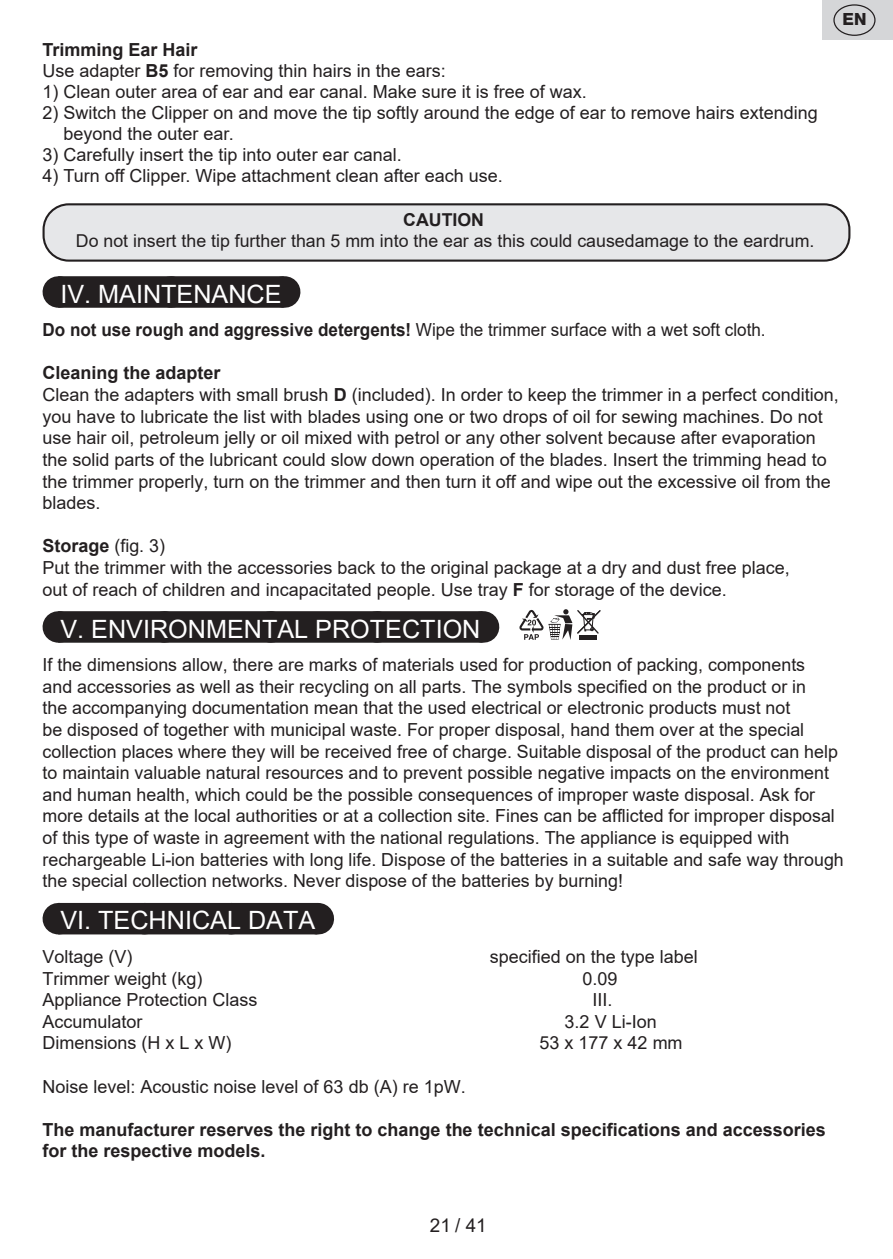
<style>
.page{position:relative;width:893px;height:1259px;background:#fff}
.page>*{position:absolute;margin:0;border:0;box-sizing:border-box;transform-origin:0 0}
.Grafický_nadpis_ETA{font:25.2px "Arial";color:#fff}
.t1{font:18.9px "Arial";color:#231f20}
.Normální{font:18px/21.6px "Arial";color:#231f20}
.Normální-2{font:700 18px/21.6px "Arial";color:#231f20}
.Normální-3{font:18px "Arial";color:#231f20;scale:.95 1}
.Normální-4{font:17.7px "Arial";color:#231f20}
.Normální-5{font:700 17.7px "Arial";color:#231f20}
.t2{font:800 16.8px "Helvetica Neue OT";color:#231f20}
.s1{font-weight:700}
.s2{font-weight:400}
</style>
<div class="page">
<div style="left:822px;top:0;width:71px;height:39px;background:#d5d6d8"></div>
<div style="left:833px;top:4px;width:42px;height:32px;border:1px solid #231f20;border-radius:50%"></div>
<div style="left:58px;top:276px;width:226px;height:32px;background:#231f20"></div>
<svg style="left:171px;top:276px;width:56px;height:32px"></svg>
<hr style="left:284px;top:276px;width:1px;height:32px;background:#231f20">
<div style="left:58px;top:611px;width:425px;height:31px;background:#231f20"></div>
<svg style="left:166px;top:611px;width:263px;height:1px"></svg>
<hr style="left:483px;top:611px;width:1px;height:31px;background:#231f20">
<div style="left:58px;top:903px;width:259px;height:31px;background:#231f20"></div>
<hr style="left:317px;top:903px;width:1px;height:31px;background:#231f20">
<div style="left:44px;top:204px;width:805px;height:57px;background:#e6e7e9;border-radius:25px"></div>
<div style="left:43px;top:203px;width:807px;height:59px;border:2px solid #231f20;border-radius:25px"></div>
<svg style="left:519px;top:609px;width:82px;height:31px"></svg>
<p class="t2" style="left:842px;top:9px;width:25px">EN</p>
<p class="Normální-2" style="left:43px;top:39px;width:157px">Trimming Ear Hair</p>
<p class="Normální" style="left:43px;top:60px;width:405px">Use adapter <span class="s1">B5</span> for removing thin hairs in the ears:</p>
<p class="Normální" style="left:43px;top:81px;width:546px">1) Clean outer area of ear and ear canal. Make sure it is free of wax.</p>
<p class="Normální" style="left:64px;top:102px;width:756px;text-indent:-21px">2) Switch the Clipper on and move the tip softly around the edge of ear to remove hairs extending beyond the outer ear.</p>
<p class="Normální" style="left:43px;top:144px;width:361px">3) Carefully insert the tip into outer ear canal.</p>
<p class="Normální" style="left:43px;top:165px;width:462px">4) Turn off Clipper. Wipe attachment clean after each use.</p>
<p class="Normální-5" style="left:403px;top:208px;width:82px">CAUTION</p>
<p class="Normální-4" style="left:76px;top:229px;width:740px">Do not insert the tip further than 5 mm into the ear as this could causedamage to the eardrum.</p>
<p class="Grafický_nadpis_ETA" style="left:60px;top:276px;width:223px">IV. MAINTENANCE</p>
<p class="Normální-3" style="left:43px;top:317px;width:763px"><span class="s1">Do not use rough and aggressive detergents!</span> Wipe the trimmer surface with a wet soft cloth.</p>
<p class="Normální-2" style="left:43px;top:362px;width:180px">Cleaning the adapter</p>
<p class="Normální" style="left:43px;top:384px;width:798px">Clean the adapters with small brush <span class="s1">D</span> (included). In order to keep the trimmer in a perfect condition, you have to lubricate the list with blades using one or two drops of oil for sewing machines. Do not use hair oil, petroleum jelly or oil mixed with petrol or any other solvent because after evaporation the solid parts of the lubricant could slow down operation of the blades. Insert the trimming head to the trimmer properly, turn on the trimmer and then turn it off and wipe out the excessive oil from the blades.</p>
<p class="Normální-2" style="left:43px;top:535px;width:124px">Storage <span class="s2">(fig. 3)</span></p>
<p class="Normální" style="left:43px;top:557px;width:749px">Put the trimmer with the accessories back to the original package at a dry and dust free place, out of reach of children and incapacitated people. Use tray <span class="s1">F</span> for storage of the device.</p>
<p class="Grafický_nadpis_ETA" style="left:60px;top:611px;width:422px">V. ENVIRONMENTAL PROTECTION</p>
<p class="Normální" style="left:43px;top:654px;width:803px">If the dimensions allow, there are marks of materials used for production of packing, components<br>and accessories as well as their recycling on all parts. The symbols specified on the product or in<br>the accompanying documentation mean that the used electrical or electronic products must not<br>be disposed of together with municipal waste. For proper disposal, hand them over at the special collection places where they will be received free of charge. Suitable disposal of the product can help to maintain valuable natural resources and to prevent possible negative impacts on the environment and human health, which could be the possible consequences of improper waste disposal. Ask for more details at the local authorities or at a collection site. Fines can be afflicted for improper disposal of this type of waste in agreement with the national regulations. The appliance is equipped with rechargeable Li-ion batteries with long life. Dispose of the batteries in a suitable and safe way through the special collection networks. Never dispose of the batteries by burning!</p>
<p class="Grafický_nadpis_ETA" style="left:60px;top:903px;width:256px">VI. TECHNICAL DATA</p>
<p class="Normální" style="left:43px;top:945px;width:92px">Voltage (V)</p>
<p class="Normální" style="left:490px;top:945px;width:210px">specified on the type label</p>
<p class="Normální" style="left:43px;top:967px;width:162px">Trimmer weight (kg)</p>
<p class="Normální" style="left:583px;top:967px;width:37px">0.09</p>
<p class="Normální" style="left:43px;top:989px;width:217px">Appliance Protection Class</p>
<p class="Normální" style="left:593px;top:989px;width:22px">III.</p>
<p class="Normální" style="left:43px;top:1010px;width:102px">Accumulator</p>
<p class="Normální" style="left:565px;top:1010px;width:94px">3.2 V Li-Ion</p>
<p class="Normální" style="left:43px;top:1032px;width:191px">Dimensions (H x L x W)</p>
<p class="Normální" style="left:540px;top:1032px;width:145px">53 x 177 x 42 mm</p>
<p class="Normální" style="left:43px;top:1075px;width:425px">Noise level: Acoustic noise level of 63 db (A) re 1pW.</p>
<p class="Normální-2" style="left:43px;top:1119px;width:785px">The manufacturer reserves the right to change the technical specifications and accessories for the respective models.</p>
<p class="t1" style="left:430px;top:1212px;width:58px">21 / 41</p>
</div>
